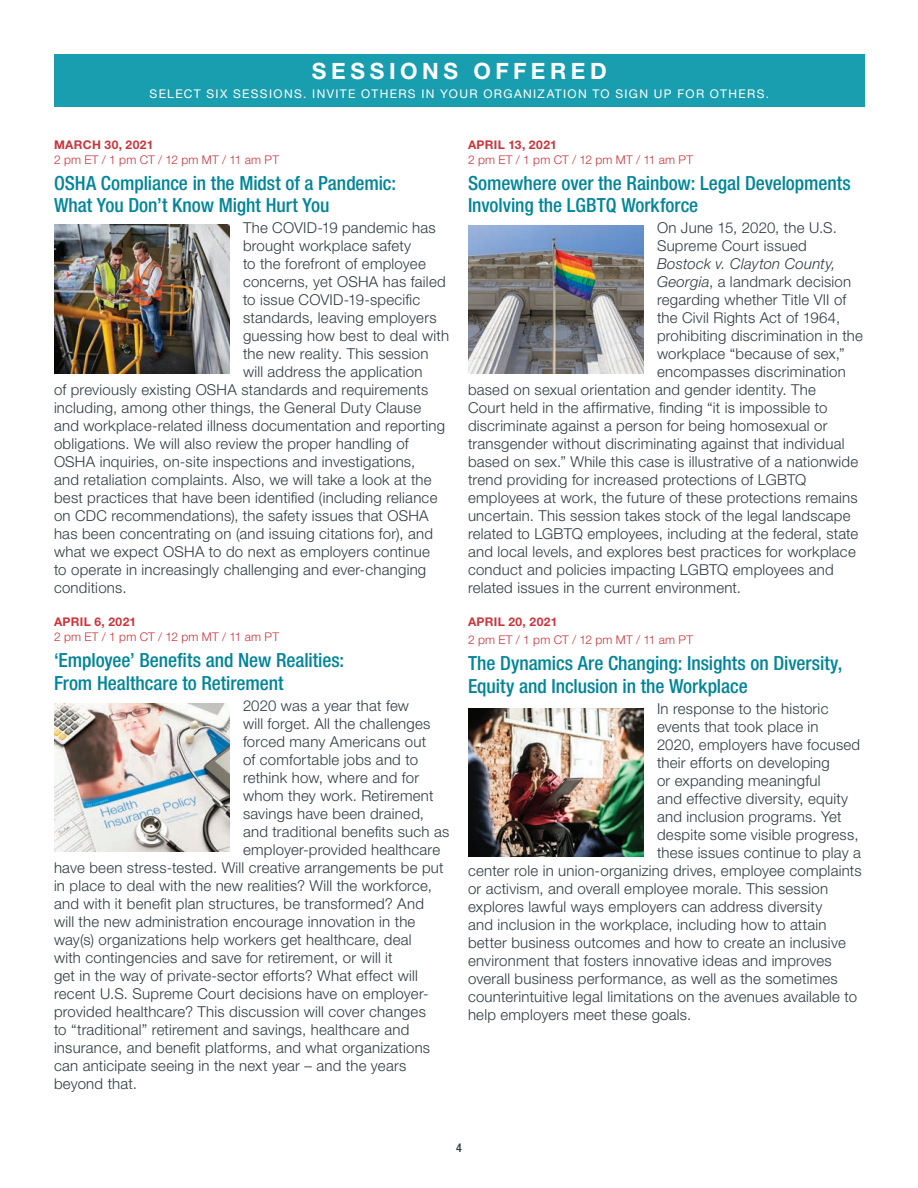
<style>
.page{position:relative;width:918px;height:1188px;background:#fff}
.page>*{position:absolute;margin:0;border:0;box-sizing:border-box;transform-origin:0 0}
.t1{font:700 22.5px "Helvetica Neue LT Std";letter-spacing:.205em;color:#fff}
.t2{font:500 condensed 19.5px/22.5px "Helvetica Neue LT Std";letter-spacing:-.005em;color:#008599}
.t3{font:300 15px/18px "Helvetica Neue LT Std";letter-spacing:.015em;color:#2f3b41}
.t4{font:italic 300 15px "Helvetica Neue LT Std";letter-spacing:.015em;color:#2f3b41}
.t5{font:300 12px "Helvetica Neue LT Std";letter-spacing:.015em;color:#cc333b}
.t6{font:12px "Helvetica Neue LT Std";letter-spacing:.115em;color:#fff}
.t7{font:700 12px "Helvetica Neue LT Std";letter-spacing:.03em;color:#cc333b}
.t8{font:500 condensed 12px "Helvetica Neue LT Std";color:#2f3b41}
.s1{font-style:italic}
</style>
<div class="page">
<div style="left:54px;top:54px;width:811px;height:53px;background:#199eaf"></div>
<img style="left:468px;top:225px;width:176px;height:149px">
<img style="left:468px;top:708px;width:176px;height:149px">
<img style="left:54px;top:225px;width:176px;height:148px">
<img style="left:54px;top:703px;width:176px;height:149px">
<h1 class="t1" style="left:312px;top:57px;width:297px">SESSIONS OFFERED</h1>
<p class="t6" style="left:150px;top:86px;width:621px">SELECT SIX SESSIONS. INVITE OTHERS IN YOUR ORGANIZATION TO SIGN UP FOR OTHERS.</p>
<p class="t7" style="left:54px;top:137px;width:101px">MARCH 30, 2021</p>
<p class="t5" style="left:54px;top:152px;width:227px">2 pm ET / 1 pm CT / 12 pm MT / 11 am PT</p>
<h2 class="t2" style="left:54px;top:171px;width:344px">OSHA Compliance in the Midst of a Pandemic:<br>What You Don’t Know Might Hurt You</h2>
<p class="t3" style="left:243px;top:219px;width:194px">The COVID-19 pandemic has</p>
<p class="t3" style="left:243px;top:237px;width:170px">brought workplace safety</p>
<p class="t3" style="left:243px;top:255px;width:184px">to the forefront of employee</p>
<p class="t3" style="left:243px;top:273px;width:204px">concerns, yet OSHA has failed</p>
<p class="t3" style="left:243px;top:291px;width:179px">to issue COVID-19-specific</p>
<p class="t3" style="left:243px;top:309px;width:195px">standards, leaving employers</p>
<p class="t3" style="left:243px;top:327px;width:208px">guessing how best to deal with</p>
<p class="t3" style="left:243px;top:345px;width:187px">the new reality. This session</p>
<p class="t3" style="left:243px;top:363px;width:181px">will address the application</p>
<p class="t3" style="left:54px;top:381px;width:376px">of previously existing OSHA standards and requirements</p>
<p class="t3" style="left:54px;top:399px;width:369px">including, among other things, the General Duty Clause</p>
<p class="t3" style="left:54px;top:417px;width:393px">and workplace-related illness documentation and reporting</p>
<p class="t3" style="left:54px;top:435px;width:356px">obligations. We will also review the proper handling of</p>
<p class="t3" style="left:54px;top:453px;width:363px">OSHA inquiries, on-site inspections and investigations,</p>
<p class="t3" style="left:54px;top:471px;width:379px">and retaliation complaints. Also, we will take a look at the</p>
<p class="t3" style="left:54px;top:489px;width:385px">best practices that have been identified (including reliance</p>
<p class="t3" style="left:54px;top:507px;width:376px">on CDC recommendations), the safety issues that OSHA</p>
<p class="t3" style="left:54px;top:525px;width:381px">has been concentrating on (and issuing citations for), and</p>
<p class="t3" style="left:54px;top:543px;width:377px">what we expect OSHA to do next as employers continue</p>
<p class="t3" style="left:54px;top:561px;width:374px">to operate in increasingly challenging and ever-changing</p>
<p class="t3" style="left:54px;top:579px;width:74px">conditions.</p>
<p class="t7" style="left:54px;top:615px;width:84px">APRIL 6, 2021</p>
<p class="t5" style="left:54px;top:630px;width:227px">2 pm ET / 1 pm CT / 12 pm MT / 11 am PT</p>
<h2 class="t2" style="left:54px;top:649px;width:292px">‘Employee’ Benefits and New Realities:<br>From Healthcare to Retirement</h2>
<p class="t3" style="left:243px;top:696px;width:168px">2020 was a year that few</p>
<p class="t3" style="left:243px;top:714px;width:189px">will forget. All the challenges</p>
<p class="t3" style="left:243px;top:732px;width:185px">forced many Americans out</p>
<p class="t3" style="left:243px;top:750px;width:177px">of comfortable jobs and to</p>
<p class="t3" style="left:243px;top:768px;width:178px">rethink how, where and for</p>
<p class="t3" style="left:243px;top:786px;width:192px">whom they work. Retirement</p>
<p class="t3" style="left:243px;top:804px;width:183px">savings have been drained,</p>
<p class="t3" style="left:243px;top:822px;width:208px">and traditional benefits such as</p>
<p class="t3" style="left:243px;top:840px;width:199px">employer-provided healthcare</p>
<p class="t3" style="left:54px;top:858px;width:391px">have been stress-tested. Will creative arrangements be put</p>
<p class="t3" style="left:54px;top:876px;width:380px">in place to deal with the new realities? Will the workforce,</p>
<p class="t3" style="left:54px;top:894px;width:372px">and with it benefit plan structures, be transformed? And</p>
<p class="t3" style="left:54px;top:912px;width:363px">will the new administration encourage innovation in the</p>
<p class="t3" style="left:54px;top:930px;width:359px">way(s) organizations help workers get healthcare, deal</p>
<p class="t3" style="left:54px;top:948px;width:340px">with contingencies and save for retirement, or will it</p>
<p class="t3" style="left:54px;top:966px;width:365px">get in the way of private-sector efforts? What effect will</p>
<p class="t3" style="left:54px;top:984px;width:376px">recent U.S. Supreme Court decisions have on employer-</p>
<p class="t3" style="left:54px;top:1002px;width:373px">provided healthcare? This discussion will cover changes</p>
<p class="t3" style="left:54px;top:1020px;width:357px">to “traditional” retirement and savings, healthcare and</p>
<p class="t3" style="left:54px;top:1038px;width:378px">insurance, and benefit platforms, and what organizations</p>
<p class="t3" style="left:54px;top:1056px;width:354px">can anticipate seeing in the next year – and the years</p>
<p class="t3" style="left:54px;top:1074px;width:84px">beyond that.</p>
<p class="t7" style="left:468px;top:137px;width:90px">APRIL 13, 2021</p>
<p class="t5" style="left:468px;top:152px;width:227px">2 pm ET / 1 pm CT / 12 pm MT / 11 am PT</p>
<h2 class="t2" style="left:468px;top:171px;width:384px">Somewhere over the Rainbow: Legal Developments<br>Involving the LGBTQ Workforce</h2>
<p class="t3" style="left:657px;top:219px;width:181px">On June 15, 2020, the U.S.<br>Supreme Court issued</p>
<p class="t4" style="left:657px;top:255px;width:180px">Bostock v. Clayton County,</p>
<p class="t3" style="left:657px;top:273px;width:196px"><span class="s1">Georgia</span>, a landmark decision</p>
<p class="t3" style="left:657px;top:291px;width:191px">regarding whether Title VII of</p>
<p class="t3" style="left:657px;top:309px;width:185px">the Civil Rights Act of 1964,</p>
<p class="t3" style="left:657px;top:327px;width:208px">prohibiting discrimination in the</p>
<p class="t3" style="left:657px;top:345px;width:189px">workplace “because of sex,”</p>
<p class="t3" style="left:657px;top:363px;width:190px">encompasses discrimination</p>
<p class="t3" style="left:468px;top:381px;width:349px">based on sexual orientation and gender identity. The</p>
<p class="t3" style="left:468px;top:399px;width:361px">Court held in the affirmative, finding “it is impossible to</p>
<p class="t3" style="left:468px;top:417px;width:361px">discriminate against a person for being homosexual or</p>
<p class="t3" style="left:468px;top:435px;width:378px">transgender without discriminating against that individual</p>
<p class="t3" style="left:468px;top:453px;width:392px">based on sex.” While this case is illustrative of a nationwide</p>
<p class="t3" style="left:468px;top:471px;width:340px">trend providing for increased protections of LGBTQ</p>
<p class="t3" style="left:468px;top:489px;width:391px">employees at work, the future of these protections remains</p>
<p class="t3" style="left:468px;top:507px;width:384px">uncertain. This session takes stock of the legal landscape</p>
<p class="t3" style="left:468px;top:525px;width:392px">related to LGBTQ employees, including at the federal, state</p>
<p class="t3" style="left:468px;top:543px;width:389px">and local levels, and explores best practices for workplace</p>
<p class="t3" style="left:468px;top:561px;width:367px">conduct and policies impacting LGBTQ employees and</p>
<p class="t3" style="left:468px;top:579px;width:275px">related issues in the current environment.</p>
<p class="t7" style="left:468px;top:615px;width:91px">APRIL 20, 2021</p>
<p class="t5" style="left:468px;top:633px;width:227px">2 pm ET / 1 pm CT / 12 pm MT / 11 am PT</p>
<h2 class="t2" style="left:468px;top:652px;width:376px">The Dynamics Are Changing: Insights on Diversity,<br>Equity and Inclusion in the Workplace</h2>
<p class="t3" style="left:657px;top:699px;width:173px">In response to the historic</p>
<p class="t3" style="left:657px;top:717px;width:163px">events that took place in</p>
<p class="t3" style="left:657px;top:735px;width:205px">2020, employers have focused</p>
<p class="t3" style="left:657px;top:753px;width:174px">their efforts on developing</p>
<p class="t3" style="left:657px;top:771px;width:165px">or expanding meaningful</p>
<p class="t3" style="left:657px;top:789px;width:193px">and effective diversity, equity</p>
<p class="t3" style="left:657px;top:807px;width:186px">and inclusion programs. Yet</p>
<p class="t3" style="left:657px;top:825px;width:203px">despite some visible progress,</p>
<p class="t3" style="left:657px;top:843px;width:205px">these issues continue to play a</p>
<p class="t3" style="left:468px;top:861px;width:395px">center role in union-organizing drives, employee complaints</p>
<p class="t3" style="left:468px;top:879px;width:362px">or activism, and overall employee morale. This session</p>
<p class="t3" style="left:468px;top:897px;width:356px">explores lawful ways employers can address diversity</p>
<p class="t3" style="left:468px;top:915px;width:360px">and inclusion in the workplace, including how to attain</p>
<p class="t3" style="left:468px;top:933px;width:379px">better business outcomes and how to create an inclusive</p>
<p class="t3" style="left:468px;top:951px;width:365px">environment that fosters innovative ideas and improves</p>
<p class="t3" style="left:468px;top:969px;width:371px">overall business performance, as well as the sometimes</p>
<p class="t3" style="left:468px;top:987px;width:391px">counterintuitive legal limitations on the avenues available to</p>
<p class="t3" style="left:468px;top:1005px;width:225px">help employers meet these goals.</p>
<p class="t8" style="left:456px;top:1141px;width:7px">4</p>
</div>
